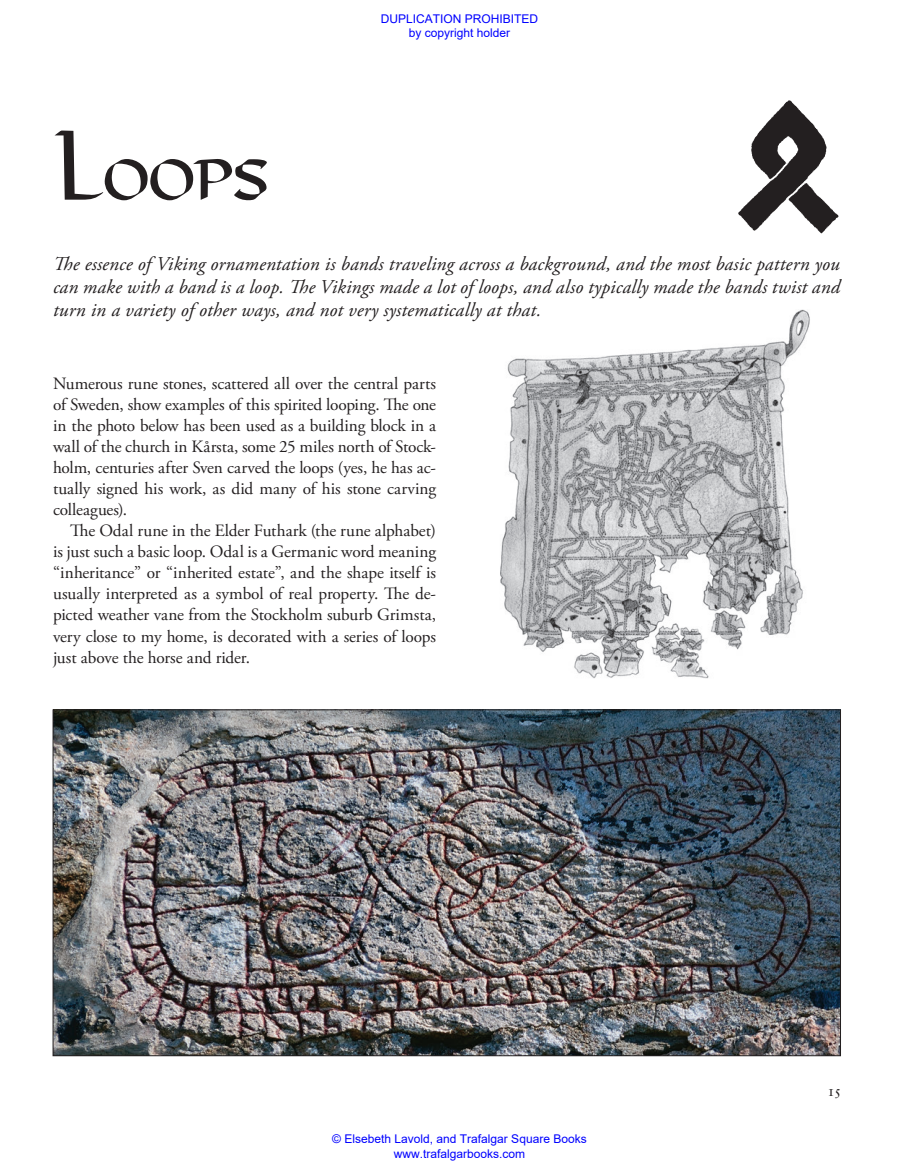
<style>
.page{position:relative;width:919px;height:1162px;background:#fff}
.page>*{position:absolute;margin:0;border:0;box-sizing:border-box;transform-origin:0 0}
.t1{font:54px "Viking";color:#231f20}
.t2{font:italic 19.5px/23.2px "Adobe Garamond Pro";letter-spacing:.01em;color:#231f20;text-align:justify}
.t3{font:17.25px/21px "Adobe Garamond Pro";letter-spacing:-.005em;color:#231f20;text-align:justify}
.t4{font:15px "Galliard Expert SCC";color:#231f20}
.t5{font:12px/14.4px "Arial";color:#00f;text-align:center}
.s1{font-size:72px}
</style>
<div class="page">
<img style="left:55px;top:711px;width:783px;height:342px">
<img style="left:500px;top:309px;width:309px;height:369px">
<img style="left:738px;top:100px;width:101px;height:134px">
<h1 class="t1" style="left:53px;top:144px;width:216px"><span class="s1">L</span>oops</h1>
<p class="t5" style="left:380px;top:11px;width:159px">DUPLICATION PROHIBITED by copyright holder</p>
<p class="t2" style="left:53px;top:252px;width:788px">The essence of Viking ornamentation is bands traveling across a background, and the most basic pattern you can make with a band is a loop. The Vikings made a lot of loops, and also typically made the bands twist and turn in a variety of other ways, and not very systematically at that.</p>
<p class="t3" style="left:53px;top:374px;width:384px">Numerous rune stones, scattered all over the central parts of Sweden, show examples of this spirited looping. The one in the photo below has been used as a building block in a wall of the church in Kårsta, some 25 miles north of Stock&shy;holm, centuries after Sven carved the loops (yes, he has ac&shy;tually signed his work, as did many of his stone carving colleagues).</p>
<p class="t3" style="left:53px;top:521px;width:384px;text-indent:17px">The Odal rune in the Elder Futhark (the rune alphabet) is just such a basic loop. Odal is a Germanic word meaning “inheritance” or “inherited estate”, and the shape itself is usually interpreted as a symbol of real property. The de&shy;picted weather vane from the Stockholm suburb Grimsta, very close to my home, is decorated with a series of loops just above the horse and rider.</p>
<p class="t5" style="left:332px;top:1131px;width:256px">© Elsebeth Lavold, and Trafalgar Square Books www.trafalgarbooks.com</p>
<p class="t4" style="left:828px;top:1083px;width:13px">15</p>
</div>
